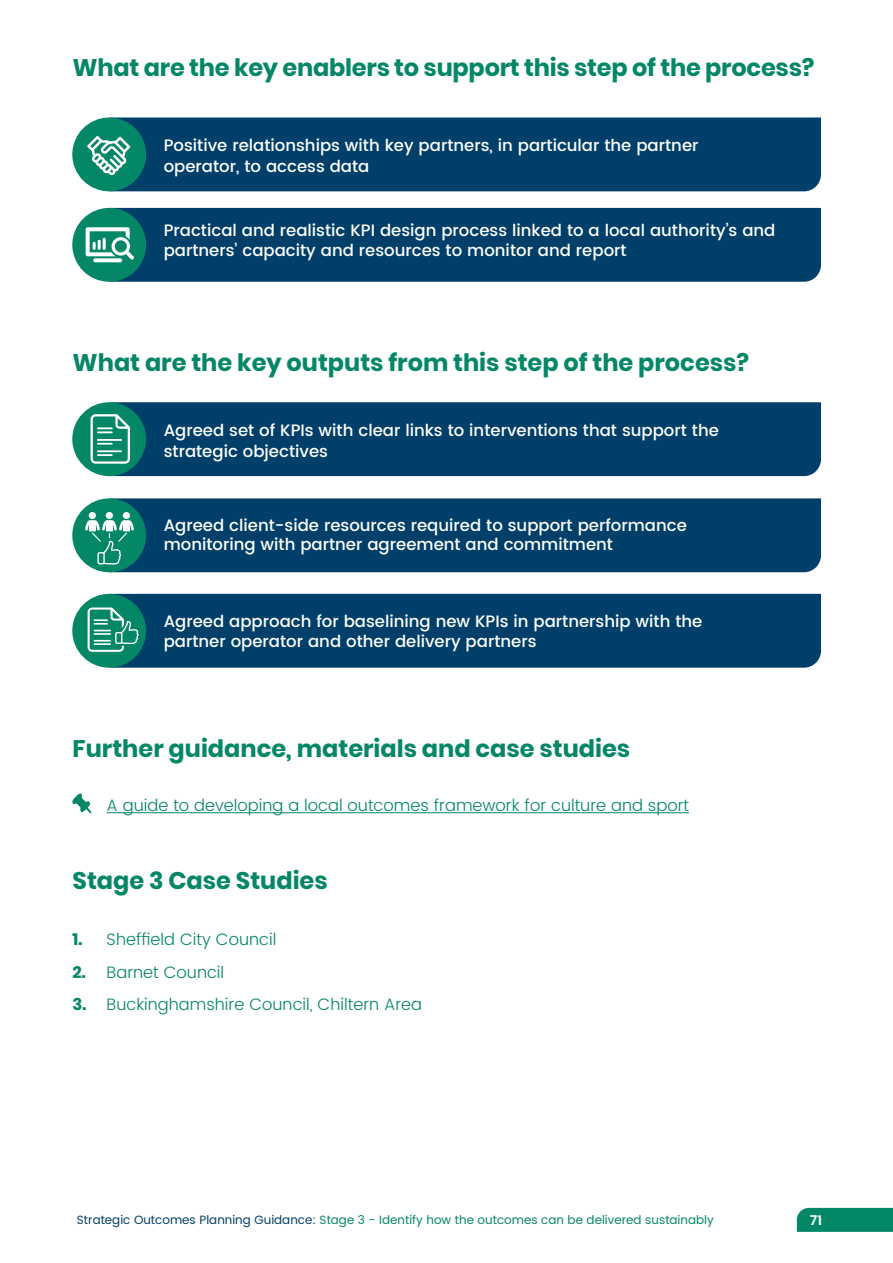
<style>
.page{position:relative;width:893px;height:1263px;background:#fff}
.page>*{position:absolute;margin:0;border:0;box-sizing:border-box;transform-origin:0 0}
._3_-_heading{font:700 24px "Poppins";color:#048767}
.Lozinge_text{font:500 16.5px/19.8px "Poppins";color:#fff}
.links{font:300 16.5px "Poppins";color:#048767}
.t1{font:600 13.5px "Poppins";color:#fff}
.t2{font:12px "Poppins";color:#048767}
.s1{font-weight:700}
.s2{color:#003f69}
</style>
<div class="page">
<div style="left:797px;top:1208px;width:96px;height:24px;background:#048767"></div>
<div style="left:115px;top:118px;width:706px;height:73px;background:#003f69"></div>
<div style="left:115px;top:208px;width:706px;height:74px;background:#003f69"></div>
<div style="left:115px;top:402px;width:706px;height:74px;background:#003f69"></div>
<div style="left:115px;top:498px;width:706px;height:74px;background:#003f69"></div>
<div style="left:115px;top:594px;width:706px;height:74px;background:#003f69"></div>
<hr style="left:107px;top:812px;width:582px;height:1px;background:#048767">
<svg style="left:72px;top:793px;width:20px;height:21px"></svg>
<div style="left:72px;top:402px;width:74px;height:74px;background:#048767;border-radius:50%"></div>
<svg style="left:91px;top:414px;width:39px;height:50px"></svg>
<div style="left:72px;top:498px;width:74px;height:74px;background:#048767;border-radius:50%"></div>
<div style="left:89px;top:512px;width:7px;height:7px;background:#fff;border-radius:50%"></div>
<div style="left:106px;top:512px;width:7px;height:7px;background:#fff;border-radius:50%"></div>
<div style="left:123px;top:512px;width:7px;height:7px;background:#fff;border-radius:50%"></div>
<svg style="left:85px;top:520px;width:49px;height:45px"></svg>
<div style="left:72px;top:594px;width:74px;height:74px;background:#048767;border-radius:50%"></div>
<svg style="left:88px;top:607px;width:51px;height:45px"></svg>
<div style="left:72px;top:118px;width:74px;height:73px;background:#048767;border-radius:50%"></div>
<svg style="left:87px;top:136px;width:43px;height:39px"></svg>
<div style="left:72px;top:208px;width:74px;height:74px;background:#048767;border-radius:50%"></div>
<hr style="left:93px;top:258px;width:29px;height:4px;background:#fff;border-radius:2px">
<svg style="left:86px;top:227px;width:48px;height:33px"></svg>
<h3 class="_3_-_heading" style="left:73px;top:54px;width:743px">What are the key enablers to support this step of the process?</h3>
<p class="Lozinge_text" style="left:164px;top:135px;width:536px;line-height:21px">Positive relationships with key partners, in particular the partner operator, to access data</p>
<p class="Lozinge_text" style="left:164px;top:221px;width:613px">Practical and realistic KPI design process linked to a local authority’s and partners’ capacity and resources to monitor and report</p>
<h3 class="_3_-_heading" style="left:73px;top:348px;width:678px">What are the key outputs from this step of the process?</h3>
<p class="Lozinge_text" style="left:164px;top:420px;width:557px;line-height:21px">Agreed set of KPIs with clear links to interventions that support the strategic objectives</p>
<p class="Lozinge_text" style="left:164px;top:515px;width:525px">Agreed client-side resources required to support performance monitoring with partner agreement and commitment</p>
<p class="Lozinge_text" style="left:164px;top:612px;width:540px">Agreed approach for baselining new KPIs in partnership with the partner operator and other delivery partners</p>
<h3 class="_3_-_heading" style="left:73px;top:734px;width:559px">Further guidance, materials and case studies</h3>
<p class="links" style="left:107px;top:793px;width:584px">A guide to developing a local outcomes framework for culture and sport</p>
<h3 class="_3_-_heading" style="left:73px;top:866px;width:257px">Stage 3 Case Studies</h3>
<p class="links" style="left:73px;top:927px;width:205px"><span class="s1">1.</span> Sheffield City Council</p>
<p class="links" style="left:73px;top:960px;width:153px"><span class="s1">2.</span> Barnet Council</p>
<p class="links" style="left:73px;top:993px;width:351px"><span class="s1">3.</span> Buckinghamshire Council, Chiltern Area</p>
<p class="t2" style="left:77px;top:1211px;width:638px"><span class="s2">Strategic Outcomes Planning Guidance:</span> Stage 3 - Identify how the outcomes can be delivered sustainably</p>
<p class="t1" style="left:810px;top:1210px;width:14px">71</p>
</div>
